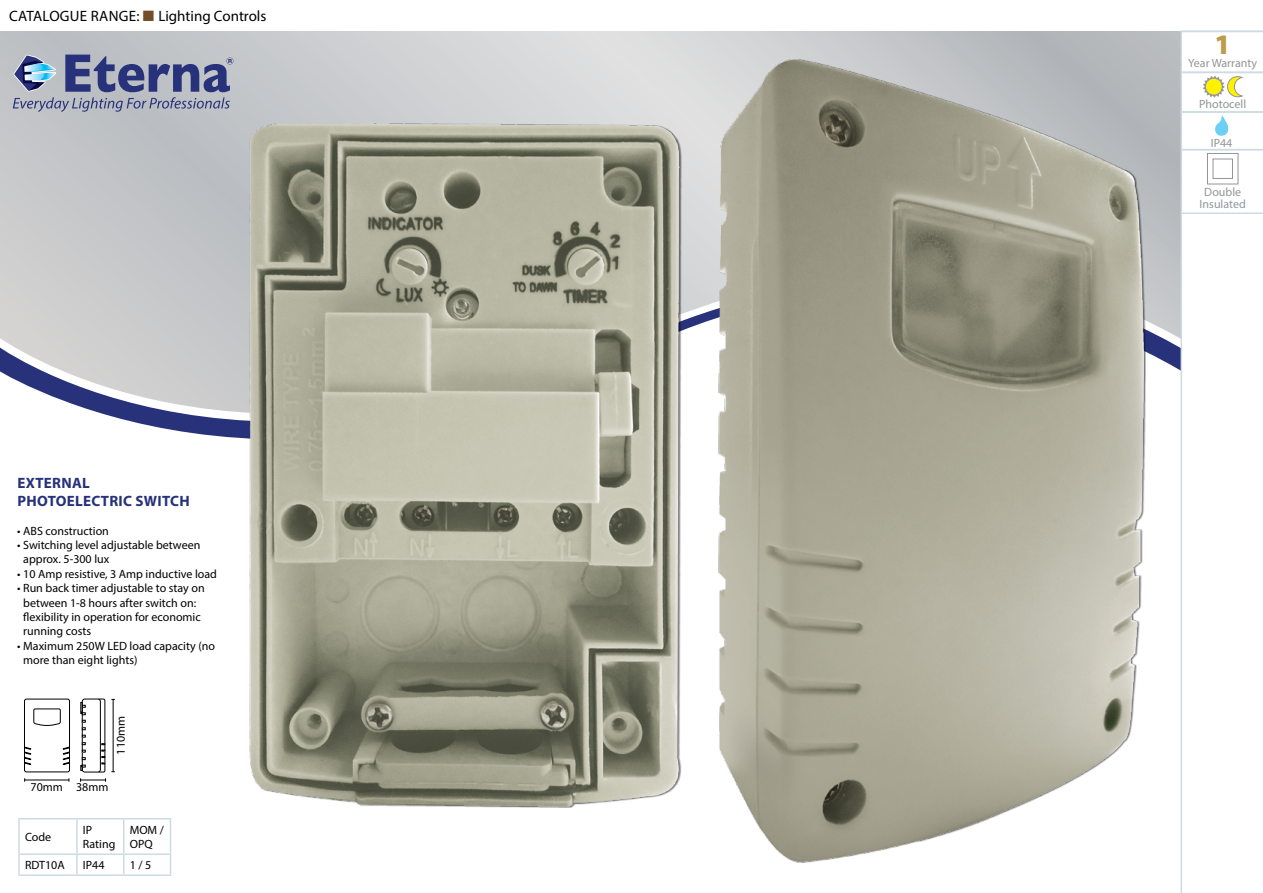
<style>
.page{position:relative;width:1263px;height:893px;background:#fff}
.page>*{position:absolute;margin:0;border:0;box-sizing:border-box;transform-origin:0 0}
.t1{font:900 28.35px "Myriad Pro";color:#bd9d4c}
.t2{font:15px "Myriad Pro";color:#000}
.t3{font:700 15px/18px "Myriad Pro";letter-spacing:.02em;color:#27327b}
.t4{font:12px/14.4px "Myriad Pro";color:#000}
.t5{font:12px/12px "Myriad Pro";color:#939598;text-align:center}
.s1{color:#754d29}
</style>
<div class="page">
<svg style="left:0;top:31px;width:1180px;height:132px;background:#caccce"></svg>
<svg style="left:0;top:163px;width:1180px;height:275px;fill:#cbcbcc"></svg>
<svg style="left:80px;top:778px;width:26px;height:4px"></svg>
<hr style="left:113px;top:699px;width:1px;height:73px;background:#000">
<div style="left:97px;top:699px;width:8px;height:73px;border:1px solid #000;border-radius:2px"></div>
<div style="left:82px;top:699px;width:18px;height:73px;background:#fff;border-radius:3px"></div>
<div style="left:82px;top:699px;width:19px;height:73px;border:1px solid #000;border-radius:3px"></div>
<svg style="left:24px;top:698px;width:46px;height:84px"></svg>
<svg style="left:101px;top:743px;width:4px;height:21px"></svg>
<svg style="left:80px;top:702px;width:6px;height:69px"></svg>
<img style="left:239px;top:114px;width:445px;height:694px">
<svg style="left:13px;top:55px;width:220px;height:57px;background:#8b93ae"></svg>
<img style="left:715px;top:53px;width:435px;height:810px">
<svg style="left:1180px;top:31px;width:83px;height:862px"></svg>
<hr style="left:1182px;top:31px;width:81px;height:1px;background:#cddbe3">
<hr style="left:1182px;top:72px;width:81px;height:1px;background:#cddbe3">
<svg style="left:1203px;top:76px;width:40px;height:22px"></svg>
<hr style="left:1180px;top:149px;width:83px;height:1px;background:#cddbe3">
<hr style="left:1180px;top:111px;width:83px;height:2px;background:#cddbe3">
<svg style="left:1213px;top:115px;width:17px;height:21px"></svg>
<hr style="left:18px;top:818px;width:59px;height:1px;background:#cddbe3">
<hr style="left:18px;top:819px;width:2px;height:34px;background:#cddbe3">
<hr style="left:77px;top:818px;width:47px;height:1px;background:#cddbe3">
<hr style="left:76px;top:819px;width:2px;height:34px;background:#cddbe3">
<hr style="left:124px;top:818px;width:47px;height:1px;background:#cddbe3">
<hr style="left:123px;top:819px;width:1px;height:34px;background:#cddbe3">
<hr style="left:170px;top:819px;width:1px;height:34px;background:#cddbe3">
<hr style="left:18px;top:853px;width:59px;height:2px;background:#cddbe3">
<svg style="left:18px;top:855px;width:2px;height:19px"></svg>
<hr style="left:77px;top:853px;width:47px;height:2px;background:#cddbe3">
<svg style="left:76px;top:855px;width:2px;height:19px"></svg>
<hr style="left:124px;top:853px;width:47px;height:2px;background:#cddbe3">
<svg style="left:123px;top:855px;width:1px;height:19px"></svg>
<svg style="left:170px;top:855px;width:1px;height:19px"></svg>
<hr style="left:18px;top:874px;width:59px;height:2px;background:#cddbe3">
<hr style="left:77px;top:874px;width:47px;height:2px;background:#cddbe3">
<hr style="left:124px;top:874px;width:47px;height:2px;background:#cddbe3">
<hr style="left:1182px;top:212px;width:81px;height:2px;background:#cddbe3">
<svg style="left:1207px;top:153px;width:32px;height:32px"></svg>
<p class="t2" style="left:9px;top:7px;width:259px">CATALOGUE RANGE: <span class="s1">■</span> Lighting Controls</p>
<p class="t3" style="left:17px;top:473px;width:174px">EXTERNAL<br>PHOTOELECTRIC SWITCH</p>
<p class="t4" style="left:17px;top:523px;width:93px">• ABS construction</p>
<p class="t4" style="left:23px;top:537px;width:179px;text-indent:-6px">• Switching level adjustable between approx. 5-300 lux</p>
<p class="t4" style="left:17px;top:566px;width:201px">• 10 Amp resistive, 3 Amp inductive load</p>
<p class="t4" style="left:23px;top:581px;width:183px;text-indent:-6px">• Run back timer adjustable to stay on between 1-8 hours after switch on: flexibility in operation for economic running costs</p>
<p class="t4" style="left:23px;top:638px;width:193px;text-indent:-6px">• Maximum 250W LED load capacity (no more than eight lights)</p>
<p class="t4" style="left:113px;top:755px;width:40px;rotate:-90deg">110mm</p>
<p class="t4" style="left:31px;top:780px;width:79px">70mm 38mm</p>
<p class="t4" style="left:25px;top:830px;width:28px">Code</p>
<p class="t4" style="left:83px;top:822px;width:34px">IP<br>Rating</p>
<p class="t4" style="left:130px;top:822px;width:36px">MOM /<br>OPQ</p>
<p class="t4" style="left:25px;top:858px;width:41px">RDT10A</p>
<p class="t4" style="left:83px;top:858px;width:23px">IP44</p>
<p class="t4" style="left:130px;top:858px;width:23px">1 / 5</p>
<h1 class="t1" style="left:1214px;top:26px;width:18px">1</h1>
<p class="t5" style="left:1188px;top:56px;width:70px">Year Warranty</p>
<p class="t5" style="left:1199px;top:98px;width:49px">Photocell</p>
<p class="t5" style="left:1211px;top:137px;width:23px">IP44</p>
<p class="t5" style="left:1199px;top:186px;width:48px">Double<br>Insulated</p>
</div>
